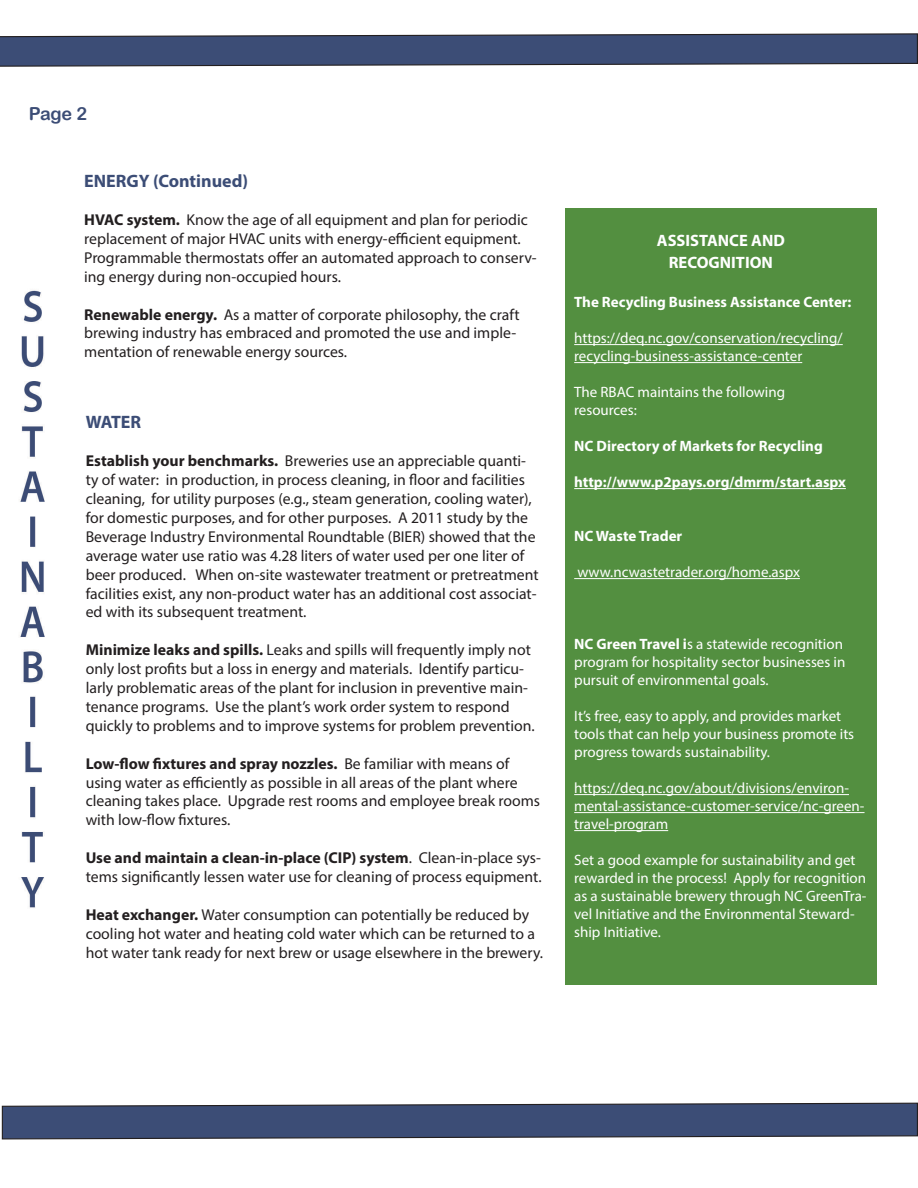
<style>
.page{position:relative;width:918px;height:1188px;background:#fff}
.page>*{position:absolute;margin:0;border:0;box-sizing:border-box;transform-origin:0 0}
.t1{font:700 18px "Myriad Pro";color:#3c4d76}
.t2{font:18px "Arial Rounded MT Bold";color:#3c4d76}
.t3{font:700 16.5px "Myriad Pro";color:#fff}
.t4{font:15.75px/18.9px "Myriad Pro";color:#231f20}
.t5{font:15px/18px "Myriad Pro";color:#fff}
.t6{font:700 15px "Myriad Pro";color:#fff}
.s1{font-weight:700}
</style>
<div class="page">
<svg style="left:0;top:33px;width:918px;height:34px;background:#4d5b7d"></svg>
<svg style="left:1px;top:1102px;width:917px;height:38px;background:#505e80"></svg>
<img style="left:20px;top:290px;width:25px;height:618px">
<div style="left:565px;top:208px;width:312px;height:777px;background:#538f40"></div>
<hr style="left:574px;top:344px;width:269px;height:1px;background:#fff">
<hr style="left:574px;top:362px;width:228px;height:1px;background:#fff">
<hr style="left:574px;top:488px;width:272px;height:1px;background:#fff">
<hr style="left:574px;top:578px;width:226px;height:1px;background:#fff">
<hr style="left:574px;top:794px;width:275px;height:1px;background:#fff">
<hr style="left:574px;top:812px;width:291px;height:1px;background:#fff">
<hr style="left:574px;top:830px;width:94px;height:1px;background:#fff">
<p class="t2" style="left:29px;top:103px;width:60px">Page 2</p>
<p class="t1" style="left:84px;top:169px;width:165px">ENERGY (Continued)</p>
<p class="t4" style="left:84px;top:210px;width:454px"><span class="s1">HVAC system.</span> Know the age of all equipment and plan for periodic replacement of major HVAC units with energy-efficient equipment.<br>Programmable thermostats offer an automated approach to conserv&shy;ing energy during non-occupied hours.</p>
<p class="t4" style="left:84px;top:305px;width:437px"><span class="s1">Renewable energy.</span> As a matter of corporate philosophy, the craft brewing industry has embraced and promoted the use and imple&shy;mentation of renewable energy sources.</p>
<p class="t1" style="left:86px;top:410px;width:57px">WATER</p>
<p class="t4" style="left:86px;top:451px;width:454px"><span class="s1">Establish your benchmarks.</span> Breweries use an appreciable quanti&shy;ty of water: in production, in process cleaning, in floor and facilities cleaning, for utility purposes (e.g., steam generation, cooling water), for domestic purposes, and for other purposes. A 2011 study by the Beverage Industry Environmental Roundtable (BIER) showed that the average water use ratio was 4.28 liters of water used per one liter of beer produced. When on-site wastewater treatment or pretreatment facilities exist, any non-product water has an additional cost associat&shy;ed with its subsequent treatment.</p>
<p class="t4" style="left:86px;top:640px;width:451px"><span class="s1">Minimize leaks and spills.</span> Leaks and spills will frequently imply not only lost profits but a loss in energy and materials. Identify particu&shy;larly problematic areas of the plant for inclusion in preventive main&shy;tenance programs. Use the plant’s work order system to respond quickly to problems and to improve systems for problem prevention.</p>
<p class="t4" style="left:86px;top:754px;width:456px"><span class="s1">Low-flow fixtures and spray nozzles.</span> Be familiar with means of using water as efficiently as possible in all areas of the plant where cleaning takes place. Upgrade rest rooms and employee break rooms with low-flow fixtures.</p>
<p class="t4" style="left:86px;top:848px;width:457px"><span class="s1">Use and maintain a cIean-in-place (CIP) system</span>. Clean-in-place sys&shy;tems significantly lessen water use for cleaning of process equipment.</p>
<p class="t4" style="left:86px;top:905px;width:459px"><span class="s1">Heat exchanger.</span> Water consumption can potentially be reduced by cooling hot water and heating cold water which can be returned to a hot water tank ready for next brew or usage elsewhere in the brewery.</p>
<p class="t3" style="left:657px;top:230px;width:129px">ASSISTANCE AND</p>
<p class="t3" style="left:669px;top:251px;width:106px">RECOGNITION</p>
<p class="t6" style="left:574px;top:292px;width:279px">The Recycling Business Assistance Center:</p>
<p class="t5" style="left:574px;top:329px;width:270px">https://deq.nc.gov/conservation/recycling/ recycling-business-assistance-center</p>
<p class="t5" style="left:574px;top:383px;width:212px">The RBAC maintains the following</p>
<p class="t5" style="left:574px;top:401px;width:64px">resources:</p>
<p class="t6" style="left:574px;top:436px;width:250px">NC Directory of Markets for Recycling</p>
<p class="t6" style="left:574px;top:472px;width:273px">http://www.p2pays.org/dmrm/start.aspx</p>
<p class="t6" style="left:574px;top:526px;width:110px">NC Waste Trader</p>
<p class="t5" style="left:577px;top:563px;width:224px">www.ncwastetrader.org/home.aspx</p>
<p class="t5" style="left:574px;top:635px;width:273px"><span class="s1">NC Green Travel i</span>s a statewide recognition program for hospitality sector businesses in pursuit of environmental goals.</p>
<p class="t5" style="left:574px;top:707px;width:282px">It’s free, easy to apply, and provides market tools that can help your business promote its progress towards sustainability.</p>
<p class="t5" style="left:574px;top:779px;width:292px">https://deq.nc.gov/about/divisions/environ&shy;mental-assistance-customer-service/nc-green&shy;travel-program</p>
<p class="t5" style="left:574px;top:851px;width:294px">Set a good example for sustainability and get rewarded in the process! Apply for recognition as a sustainable brewery through NC GreenTra&shy;vel Initiative and the Environmental Steward&shy;ship Initiative.</p>
</div>
